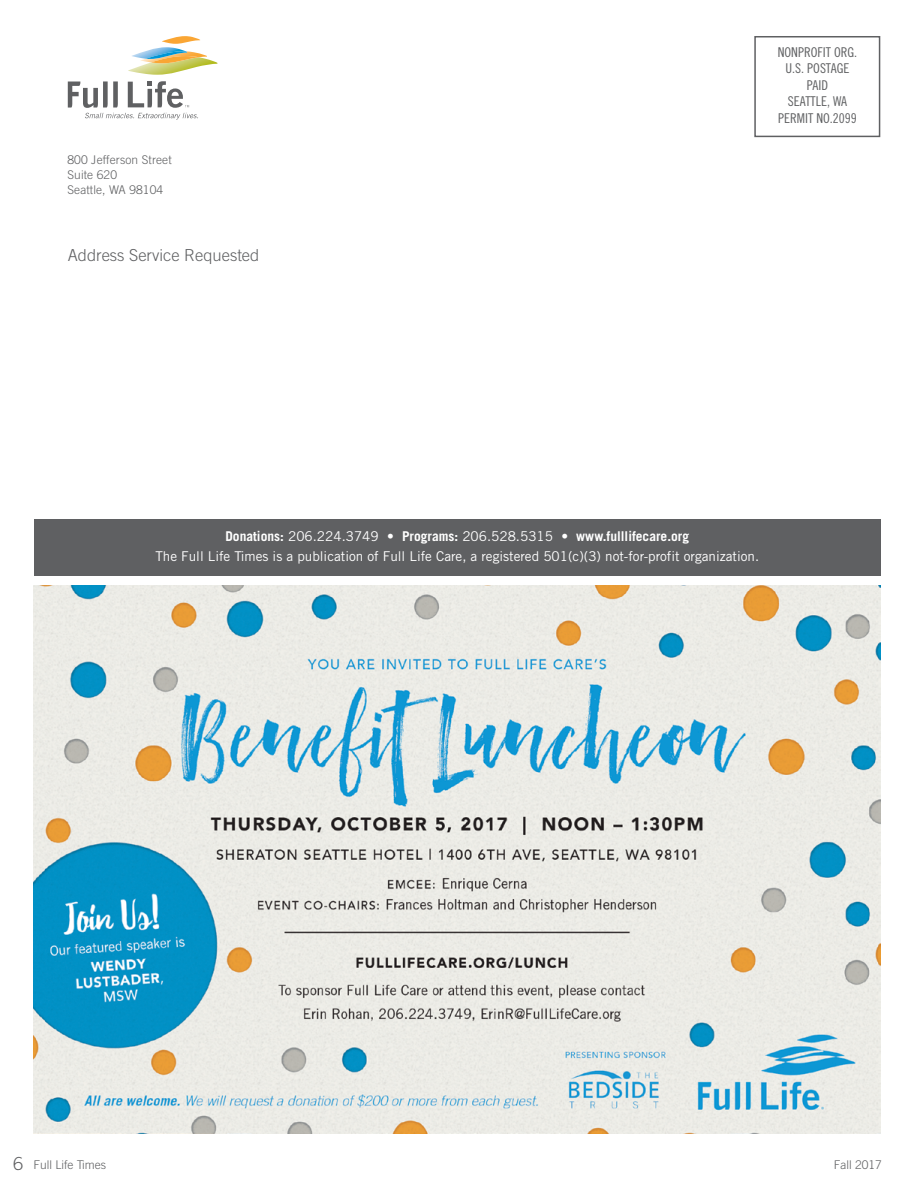
<style>
.page{position:relative;width:918px;height:1188px;background:#fff}
.page>*{position:absolute;margin:0;border:0;box-sizing:border-box;transform-origin:0 0}
.t1{font:300 16.5px "Trade Gothic";color:#5f6062}
.t2{font:13.5px/20.7px "Trade Gothic";color:#fff;text-align:center}
.t3{font:13.5px/16.5px "Trade Gothic Cond Eighteen";color:#5f6062;text-align:center}
.t4{font:300 12px/15px "Trade Gothic";letter-spacing:.01em;color:#5f6062}
.s1{font-weight:700}
.s2{font-size:18px}
</style>
<div class="page">
<svg style="left:128px;top:36px;width:90px;height:39px"></svg>
<svg style="left:68px;top:81px;width:130px;height:39px"></svg>
<div style="left:754px;top:36px;width:126px;height:101px;border:2px solid #5f6062"></div>
<img style="left:33px;top:586px;width:847px;height:548px">
<div style="left:34px;top:519px;width:846px;height:57px;background:#5f6062"></div>
<p class="t4" style="left:67px;top:152px;width:106px">800 Jefferson Street<br>Suite 620<br>Seattle, WA 98104</p>
<p class="t1" style="left:68px;top:245px;width:193px">Address Service Requested</p>
<p class="t3" style="left:778px;top:44px;width:81px">NONPROFIT ORG.<br>U.S. POSTAGE<br>PAID<br>SEATTLE, WA<br>PERMIT NO.2099</p>
<p class="t2" style="left:155px;top:525px;width:605px"><span class="s1">Donations:</span> 206.224.3749 • <span class="s1">Programs:</span> 206.528.5315 • <span class="s1">www.fulllifecare.org<br></span>The Full Life Times is a publication of Full Life Care, a registered 501(c)(3) not-for-profit organization.</p>
<p class="t4" style="left:13px;top:1157px;width:94px"><span class="s2">6</span> Full Life Times</p>
<p class="t4" style="left:834px;top:1157px;width:50px">Fall 2017</p>
</div>
